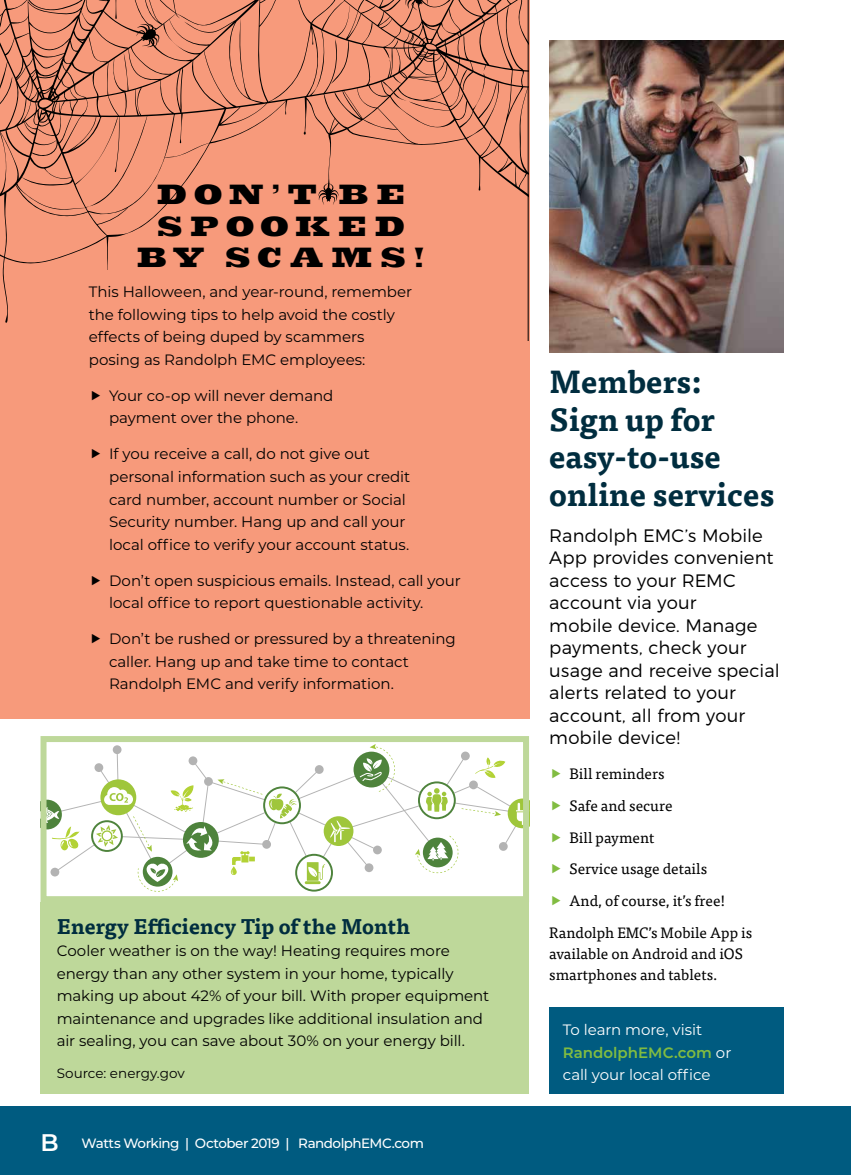
<style>
.page{position:relative;width:851px;height:1175px;background:#fff}
.page>*{position:absolute;margin:0;border:0;box-sizing:border-box;transform-origin:0 0}
.t1{font:36px/31.5px "Sutro Deluxe Inline Fill";color:#000;text-align:center}
.t2{font:700 31.5px/37.5px "Tisa Pro";color:#002d3f}
.t3{font:600 24px "Montserrat";color:#fff}
.t4{font:700 21px "Tisa Pro";color:#002d3f}
.t5{font:300 18px/22.5px "Montserrat";letter-spacing:.005em;color:#000}
.t6{font:15px/22.5px "Montserrat";letter-spacing:-.005em;color:#000}
.t7{font:15px/21px "Tisa Pro";color:#000}
.t8{font:15px/22.5px "Montserrat";letter-spacing:-.005em;color:#fff}
.t9{font:500 13.5px "Montserrat";letter-spacing:-.035em;color:#fff}
.t10{font:13.5px "Montserrat";color:#000}
.s1{font-weight:600;color:#81bc41}
</style>
<div class="page">
<div style="left:0;top:1105px;width:850px;height:69px;background:#005b80"></div>
<div style="left:0;top:0;width:529px;height:718px;background:#f79a7b"></div>
<div style="left:40px;top:902px;width:489px;height:192px;background:#bed89a"></div>
<svg style="left:50px;top:745px;width:472px;height:131px"></svg>
<div style="left:100px;top:779px;width:36px;height:36px;background:#9fc63b;border-radius:50%"></div>
<svg style="left:92px;top:821px;width:30px;height:30px"></svg>
<div style="left:91px;top:820px;width:32px;height:32px;border:2px solid #4e833c;border-radius:50%"></div>
<svg style="left:133px;top:744px;width:368px;height:147px"></svg>
<svg style="left:507px;top:798px;width:15px;height:30px"></svg>
<svg style="left:186px;top:825px;width:30px;height:27px"></svg>
<svg style="left:305px;top:862px;width:20px;height:22px"></svg>
<svg style="left:360px;top:758px;width:22px;height:23px"></svg>
<svg style="left:96px;top:825px;width:22px;height:21px"></svg>
<svg style="left:135px;top:858px;width:44px;height:24px"></svg>
<svg style="left:427px;top:842px;width:21px;height:18px"></svg>
<svg style="left:264px;top:793px;width:33px;height:26px"></svg>
<svg style="left:104px;top:787px;width:29px;height:18px"></svg>
<svg style="left:171px;top:785px;width:23px;height:27px"></svg>
<svg style="left:425px;top:788px;width:23px;height:23px"></svg>
<svg style="left:330px;top:820px;width:21px;height:22px"></svg>
<svg style="left:230px;top:851px;width:25px;height:24px"></svg>
<svg style="left:47px;top:799px;width:34px;height:51px"></svg>
<svg style="left:475px;top:757px;width:30px;height:22px"></svg>
<div style="left:40px;top:736px;width:489px;height:166px;border:6px solid #bed89a"></div>
<div style="left:549px;top:1007px;width:234px;height:87px;background:#005b80"></div>
<img style="left:549px;top:40px;width:234px;height:312px">
<svg style="left:0;top:0;width:528px;height:323px"></svg>
<svg style="left:142px;top:0;width:34px;height:14px"></svg>
<svg style="left:318px;top:183px;width:21px;height:22px"></svg>
<svg style="left:136px;top:24px;width:23px;height:24px"></svg>
<svg style="left:405px;top:0;width:22px;height:10px"></svg>
<div style="left:98px;top:270px;width:17px;height:41px;background:#f79a7b"></div>
<h1 class="t1" style="left:135px;top:178px;width:297px">Don’t be spooked by scams!</h1>
<p class="t6" style="left:89px;top:280px;width:325px">This Halloween, and year-round, remember the following tips to help avoid the costly effects of being duped by scammers posing as Randolph EMC employees:</p>
<p class="t6" style="left:109px;top:384px;width:226px">Your co-op will never demand payment over the phone.</p>
<p class="t6" style="left:109px;top:442px;width:303px">If you receive a call, do not give out personal information such as your credit card number, account number or Social Security number. Hang up and call your local office to verify your account status.</p>
<p class="t6" style="left:109px;top:568px;width:353px">Don’t open suspicious emails. Instead, call your local office to report questionable activity.</p>
<p class="t6" style="left:109px;top:627px;width:348px">Don’t be rushed or pressured by a threatening caller. Hang up and take time to contact<br>Randolph EMC and verify information.</p>
<h3 class="t4" style="left:57px;top:909px;width:355px">Energy Efficiency Tip of the Month</h3>
<p class="t6" style="left:57px;top:939px;width:434px">Cooler weather is on the way! Heating requires more energy than any other system in your home, typically making up about 42% of your bill. With proper equipment maintenance and upgrades like additional insulation and air sealing, you can save about 30% on your energy bill.</p>
<p class="t10" style="left:57px;top:1063px;width:129px">Source: energy.gov</p>
<h3 class="t3" style="left:40px;top:1125px;width:16px">B</h3>
<p class="t9" style="left:82px;top:1134px;width:344px">Watts Working | October 2019 | RandolphEMC.com</p>
<h2 class="t2" style="left:549px;top:361px;width:226px">Members:<br>Sign up for easy‑to‑use online services</h2>
<p class="t5" style="left:549px;top:524px;width:232px">Randolph EMC’s Mobile<br>App provides convenient access to your REMC account via your<br>mobile device. Manage payments, check your usage and receive special alerts related to your account, all from your mobile device!</p>
<p class="t7" style="left:569px;top:762px;width:96px">Bill reminders</p>
<p class="t7" style="left:569px;top:794px;width:104px">Safe and secure</p>
<p class="t7" style="left:569px;top:826px;width:86px">Bill payment</p>
<p class="t7" style="left:569px;top:857px;width:139px">Service usage details</p>
<p class="t7" style="left:569px;top:889px;width:157px">And, of course, it’s free!</p>
<p class="t7" style="left:549px;top:921px;width:204px">Randolph EMC’s Mobile App is</p>
<p class="t7" style="left:549px;top:942px;width:195px">available on Android and iOS smartphones and tablets.</p>
<p class="t8" style="left:562px;top:1018px;width:170px">To learn more, visit<br><span class="s1">RandolphEMC.com</span> or call your local office</p>
</div>
